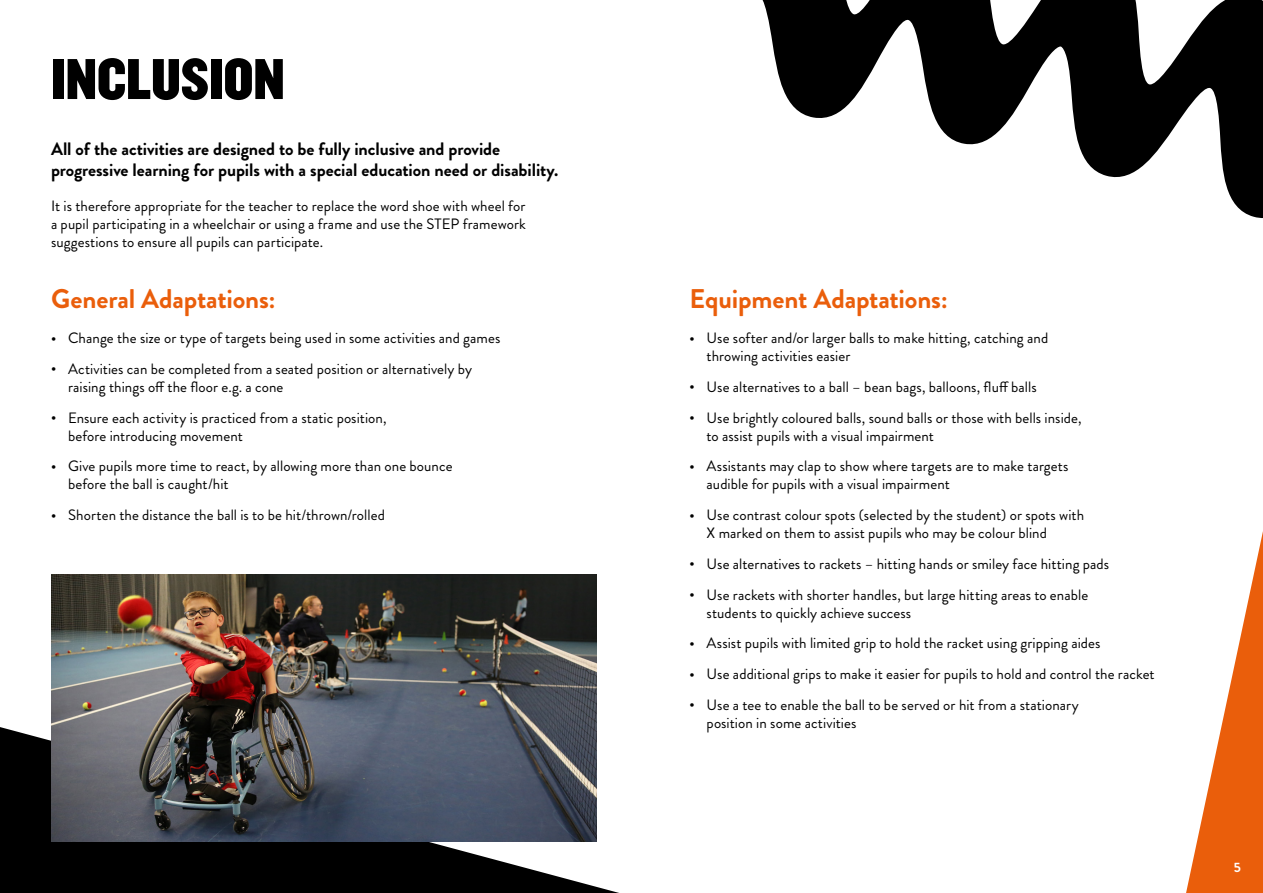
<style>
.page{position:relative;width:1263px;height:893px;background:#fff}
.page>*{position:absolute;margin:0;border:0;box-sizing:border-box;transform-origin:0 0}
.t1{font:60px "Knockout 70 Full Welterwt";letter-spacing:-.005em;color:#000}
.t2{font:700 27px "Brandon Grotesque";letter-spacing:-.005em;color:#ea5e0b}
.t3{font:700 18px/21.6px "Brandon Grotesque";letter-spacing:-.005em;color:#000}
.t4{font:15px/18px "Brandon Grotesque";letter-spacing:.005em;color:#000}
.t5{font:700 13.5px "Brandon Grotesque";color:#fff}
.s1{font-weight:700;font-size:13.5px}
</style>
<div class="page">
<svg style="left:0;top:727px;width:619px;height:166px;fill:#000"></svg>
<img style="left:51px;top:574px;width:545px;height:268px">
<svg style="left:762px;top:0;width:501px;height:218px"></svg>
<svg style="left:1186px;top:531px;width:77px;height:362px"></svg>
<h1 class="t1" style="left:51px;top:40px;width:235px">INCLUSION</h1>
<p class="t3" style="left:51px;top:138px;width:509px">All of the activities are designed to be fully inclusive and provide progressive learning for pupils with a special education need or disability.</p>
<p class="t4" style="left:51px;top:197px;width:476px;text-align:justify">It is therefore appropriate for the teacher to replace the word shoe with wheel for a pupil participating in a wheelchair or using a frame and use the STEP framework suggestions to ensure all pupils can participate.</p>
<h2 class="t2" style="left:51px;top:280px;width:226px">General Adaptations:</h2>
<p class="t4" style="left:51px;top:329px;width:451px"><span class="s1">•</span> Change the size or type of targets being used in some activities and games</p>
<p class="t4" style="left:68px;top:360px;width:405px;text-indent:-17px"><span class="s1">•</span> Activities can be completed from a seated position or alternatively by raising things off the floor e.g. a cone</p>
<p class="t4" style="left:68px;top:409px;width:320px;text-indent:-17px"><span class="s1">•</span> Ensure each activity is practiced from a static position, before introducing movement</p>
<p class="t4" style="left:68px;top:457px;width:386px;text-indent:-17px"><span class="s1">•</span> Give pupils more time to react, by allowing more than one bounce before the ball is caught/hit</p>
<p class="t4" style="left:51px;top:506px;width:335px"><span class="s1">•</span> Shorten the distance the ball is to be hit/thrown/rolled</p>
<h2 class="t2" style="left:690px;top:280px;width:260px">Equipment Adaptations:</h2>
<p class="t4" style="left:707px;top:329px;width:343px;text-indent:-17px"><span class="s1">•</span> Use softer and/or larger balls to make hitting, catching and throwing activities easier</p>
<p class="t4" style="left:690px;top:378px;width:349px"><span class="s1">•</span> Use alternatives to a ball – bean bags, balloons, fluff balls</p>
<p class="t4" style="left:707px;top:409px;width:377px;text-indent:-17px"><span class="s1">•</span> Use brightly coloured balls, sound balls or those with bells inside, to assist pupils with a visual impairment</p>
<p class="t4" style="left:707px;top:457px;width:363px;text-indent:-17px"><span class="s1">•</span> Assistants may clap to show where targets are to make targets audible for pupils with a visual impairment</p>
<p class="t4" style="left:707px;top:506px;width:379px;text-indent:-17px"><span class="s1">•</span> Use contrast colour spots (selected by the student) or spots with<br>X marked on them to assist pupils who may be colour blind</p>
<p class="t4" style="left:690px;top:555px;width:421px"><span class="s1">•</span> Use alternatives to rackets – hitting hands or smiley face hitting pads</p>
<p class="t4" style="left:707px;top:586px;width:383px;text-indent:-17px"><span class="s1">•</span> Use rackets with shorter handles, but large hitting areas to enable students to quickly achieve success</p>
<p class="t4" style="left:690px;top:634px;width:412px"><span class="s1">•</span> Assist pupils with limited grip to hold the racket using gripping aides</p>
<p class="t4" style="left:690px;top:665px;width:467px"><span class="s1">•</span> Use additional grips to make it easier for pupils to hold and control the racket</p>
<p class="t4" style="left:707px;top:696px;width:374px;text-indent:-17px"><span class="s1">•</span> Use a tee to enable the ball to be served or hit from a stationary position in some activities</p>
<p class="t5" style="left:1234px;top:858px;width:9px">5</p>
</div>
